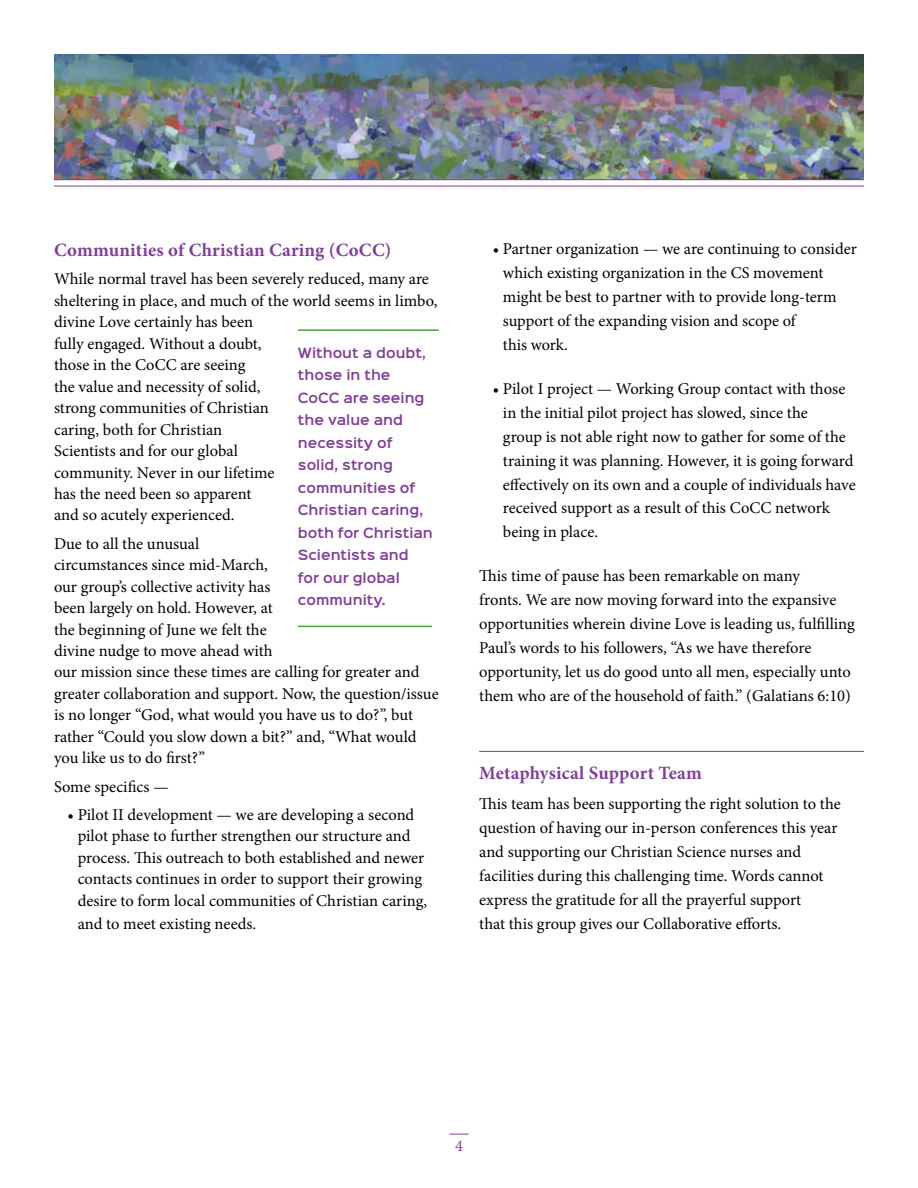
<style>
.page{position:relative;width:918px;height:1188px;background:#fff}
.page>*{position:absolute;margin:0;border:0;box-sizing:border-box;transform-origin:0 0}
.t1{font:700 18.75px "Minion Pro";letter-spacing:.01em;color:#813f96}
.t2{font:16.5px/21.5px "Minion Pro";color:#000}
.t3{font:16.5px "Minion Pro";color:#813f96}
.t4{font:600 12.75px/22.5px "Sinkin Sans 600";color:#813f96}
</style>
<div class="page">
<svg style="left:449px;top:1134px;width:20px;height:1px"></svg>
<img style="left:54px;top:54px;width:810px;height:125px">
<hr style="left:54px;top:186px;width:810px;height:1px;background:#813f96">
<hr style="left:54px;top:179px;width:810px;height:1px;background:#813f96">
<hr style="left:479px;top:751px;width:385px;height:1px;background:#813f96">
<hr style="left:298px;top:329px;width:141px;height:2px;background:#4f9c44">
<hr style="left:298px;top:626px;width:134px;height:1px;background:#4f9c44">
<p class="t1" style="left:54px;top:237px;width:339px">Communities of Christian Caring (CoCC)</p>
<p class="t2" style="left:54px;top:268px;width:385px">While normal travel has been severely reduced, many are sheltering in place, and much of the world seems in limbo, divine Love certainly has been<br>fully engaged. Without a doubt,<br>those in the CoCC are seeing<br>the value and necessity of solid,<br>strong communities of Christian<br>caring, both for Christian<br>Scientists and for our global<br>community. Never in our lifetime<br>has the need been so apparent<br>and so acutely experienced.</p>
<p class="t2" style="left:54px;top:533px;width:386px">Due to all the unusual<br>circumstances since mid-March,<br>our group’s collective activity has<br>been largely on hold. However, at<br>the beginning of June we felt the<br>divine nudge to move ahead with<br>our mission since these times are calling for greater and greater collaboration and support. Now, the question/issue is no longer “God, what would you have us to do?”, but rather “Could you slow down a bit?” and, “What would you like us to do first?”</p>
<p class="t2" style="left:54px;top:776px;width:116px">Some specifics —</p>
<p class="t2" style="left:78px;top:804px;width:351px;text-indent:-10px">• Pilot II development — we are developing a second pilot phase to further strengthen our structure and process. This outreach to both established and newer contacts continues in order to support their growing desire to form local communities of Christian caring,</p>
<p class="t2" style="left:78px;top:913px;width:180px">and to meet existing needs.</p>
<p class="t4" style="left:298px;top:340px;width:136px">Without a doubt, those in the<br>CoCC are seeing the value and necessity of solid, strong communities of<br>Christian caring, both for Christian<br>Scientists and for our global community.</p>
<p class="t2" style="left:503px;top:237px;width:355px;line-height:23.9px;text-indent:-10px">• Partner organization — we are continuing to consider which existing organization in the CS movement might be best to partner with to provide long-term support of the expanding vision and scope of<br>this work.</p>
<p class="t2" style="left:503px;top:377px;width:354px;line-height:23.9px;text-indent:-10px">• Pilot I project — Working Group contact with those in the initial pilot project has slowed, since the<br>group is not able right now to gather for some of the training it was planning. However, it is going forward effectively on its own and a couple of individuals have received support as a result of this CoCC network being in place.</p>
<p class="t2" style="left:479px;top:564px;width:377px;line-height:23.9px">This time of pause has been remarkable on many<br>fronts. We are now moving forward into the expansive opportunities wherein divine Love is leading us, fulfilling Paul’s words to his followers, “As we have therefore opportunity, let us do good unto all men, especially unto them who are of the household of faith.” (Galatians 6:10)</p>
<p class="t1" style="left:479px;top:760px;width:224px">Metaphysical Support Team</p>
<p class="t2" style="left:479px;top:792px;width:363px;line-height:23.9px">This team has been supporting the right solution to the question of having our in-person conferences this year and supporting our Christian Science nurses and facilities during this challenging time. Words cannot express the gratitude for all the prayerful support<br>that this group gives our Collaborative efforts.</p>
<p class="t3" style="left:455px;top:1134px;width:9px">4</p>
</div>
